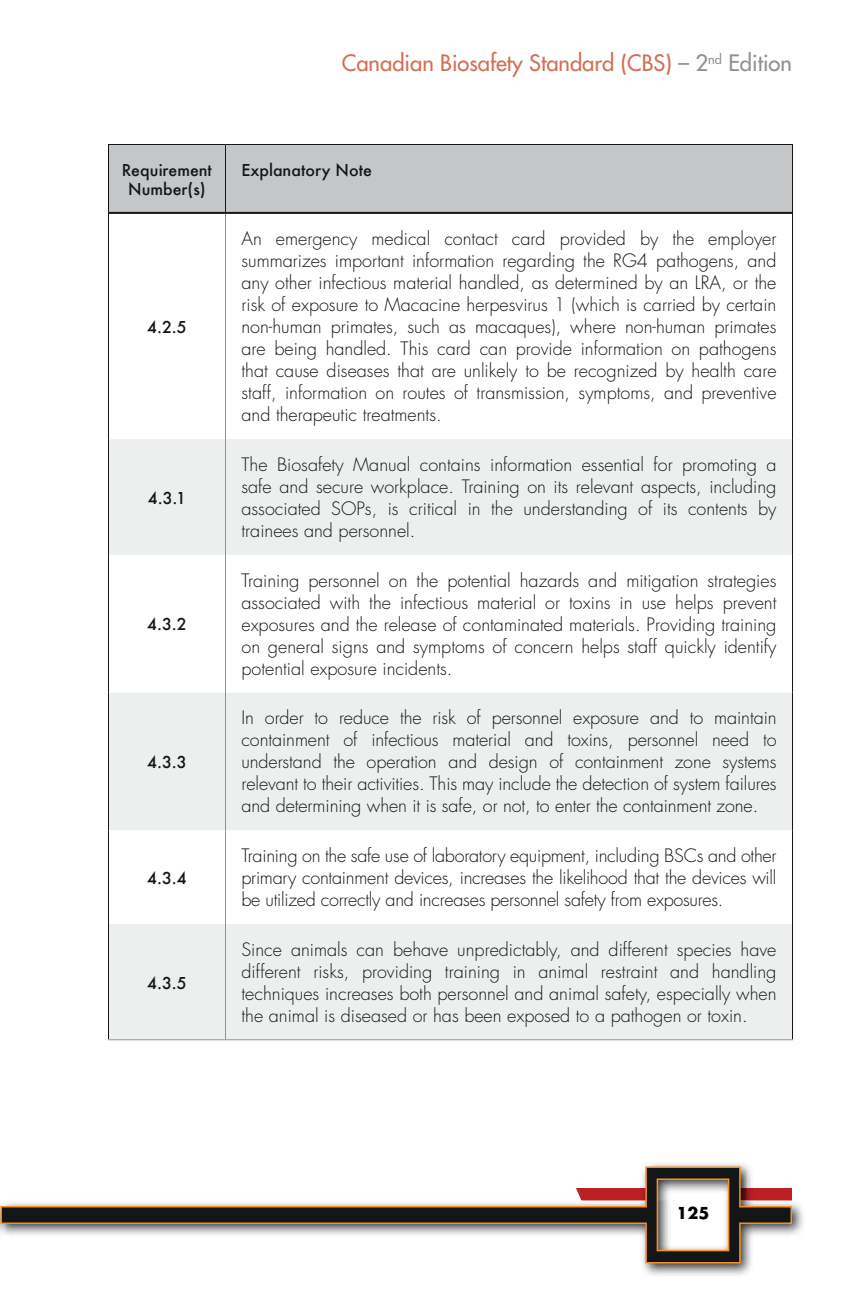
<style>
.page{position:relative;width:864px;height:1296px;background:#fff}
.page>*{position:absolute;margin:0;border:0;box-sizing:border-box;transform-origin:0 0}
.t1{font:22px "Futura";color:#d36f56}
.t2{font:300 18px/22px "Futura";color:#141517;text-align:justify}
.t3{font:500 16px/19.2px "Futura";color:#141517;text-align:center}
.t4{font:700 16px "Futura";color:#141517}
.s1{color:#8f9195}
</style>
<div class="page">
<img style="left:644px;top:1203px;width:159px;height:73px">
<svg style="left:0;top:1166px;width:793px;height:98px"></svg>
<svg style="left:576px;top:1178px;width:216px;height:91px"></svg>
<div style="left:109px;top:145px;width:683px;height:67px;background:#c5c6c8"></div>
<svg style="left:109px;top:439px;width:683px;height:600px;fill:#edefef"></svg>
<hr style="left:108px;top:213px;width:1px;height:226px;background:#141517">
<hr style="left:792px;top:213px;width:1px;height:226px;background:#141517">
<hr style="left:108px;top:555px;width:1px;height:138px;background:#141517">
<hr style="left:792px;top:555px;width:1px;height:138px;background:#141517">
<hr style="left:108px;top:830px;width:1px;height:94px;background:#141517">
<hr style="left:792px;top:830px;width:1px;height:94px;background:#141517">
<hr style="left:225px;top:214px;width:1px;height:225px;background:#8f9195">
<hr style="left:225px;top:555px;width:1px;height:138px;background:#8f9195">
<hr style="left:225px;top:830px;width:1px;height:94px;background:#8f9195">
<hr style="left:108px;top:439px;width:1px;height:116px;background:#141517">
<hr style="left:792px;top:439px;width:1px;height:116px;background:#141517">
<hr style="left:108px;top:693px;width:1px;height:137px;background:#141517">
<hr style="left:792px;top:693px;width:1px;height:137px;background:#141517">
<hr style="left:225px;top:439px;width:1px;height:116px;background:#8f9195">
<hr style="left:225px;top:693px;width:1px;height:137px;background:#8f9195">
<hr style="left:108px;top:924px;width:1px;height:115px;background:#141517">
<hr style="left:792px;top:924px;width:1px;height:115px;background:#141517">
<hr style="left:225px;top:924px;width:1px;height:115px;background:#8f9195">
<hr style="left:108px;top:1039px;width:685px;height:1px;background:#8f9195">
<hr style="left:108px;top:144px;width:118px;height:1px;background:#141517">
<hr style="left:108px;top:145px;width:1px;height:68px;background:#141517">
<hr style="left:226px;top:144px;width:567px;height:1px;background:#141517">
<hr style="left:225px;top:145px;width:1px;height:67px;background:#141517">
<hr style="left:792px;top:145px;width:1px;height:68px;background:#141517">
<hr style="left:109px;top:212px;width:683px;height:2px;background:#141517">
<p class="t1" style="left:342px;top:52px;width:452px">Canadian Biosafety Standard (CBS) <span class="s1">– 2</span><sup>nd</sup> <span class="s1">Edition</span></p>
<p class="t3" style="left:122px;top:160px;width:92px">Requirement<br>Number(s)</p>
<p class="t3" style="left:241px;top:160px;width:132px">Explanatory Note</p>
<p class="t3" style="left:147px;top:317px;width:41px">4.2.5</p>
<p class="t3" style="left:148px;top:488px;width:40px">4.3.1</p>
<p class="t3" style="left:147px;top:614px;width:41px">4.3.2</p>
<p class="t3" style="left:147px;top:752px;width:41px">4.3.3</p>
<p class="t3" style="left:147px;top:868px;width:41px">4.3.4</p>
<p class="t3" style="left:147px;top:973px;width:41px">4.3.5</p>
<p class="t2" style="left:242px;top:229px;width:537px">An emergency medical contact card provided by the employer summarizes important information regarding the RG4 pathogens, and any other infectious material handled, as determined by an LRA, or the risk of exposure to Macacine herpesvirus 1 (which is carried by certain non-human primates, such as macaques), where non-human primates are being handled. This card can provide information on pathogens that cause diseases that are unlikely to be recognized by health care staff, information on routes of transmission, symptoms, and preventive and therapeutic treatments.</p>
<p class="t2" style="left:242px;top:455px;width:537px">The Biosafety Manual contains information essential for promoting a safe and secure workplace. Training on its relevant aspects, including associated SOPs, is critical in the understanding of its contents by trainees and personnel.</p>
<p class="t2" style="left:242px;top:571px;width:537px">Training personnel on the potential hazards and mitigation strategies associated with the infectious material or toxins in use helps prevent exposures and the release of contaminated materials. Providing training on general signs and symptoms of concern helps staff quickly identify potential exposure incidents.</p>
<p class="t2" style="left:242px;top:708px;width:537px">In order to reduce the risk of personnel exposure and to maintain containment of infectious material and toxins, personnel need to understand the operation and design of containment zone systems relevant to their activities. This may include the detection of system failures and determining when it is safe, or not, to enter the containment zone.</p>
<p class="t2" style="left:242px;top:846px;width:537px">Training on the safe use of laboratory equipment, including BSCs and other primary containment devices, increases the likelihood that the devices will be utilized correctly and increases personnel safety from exposures.</p>
<p class="t2" style="left:242px;top:940px;width:537px">Since animals can behave unpredictably, and different species have different risks, providing training in animal restraint and handling techniques increases both personnel and animal safety, especially when the animal is diseased or has been exposed to a pathogen or toxin.</p>
<p class="t4" style="left:677px;top:1205px;width:34px">125</p>
</div>
